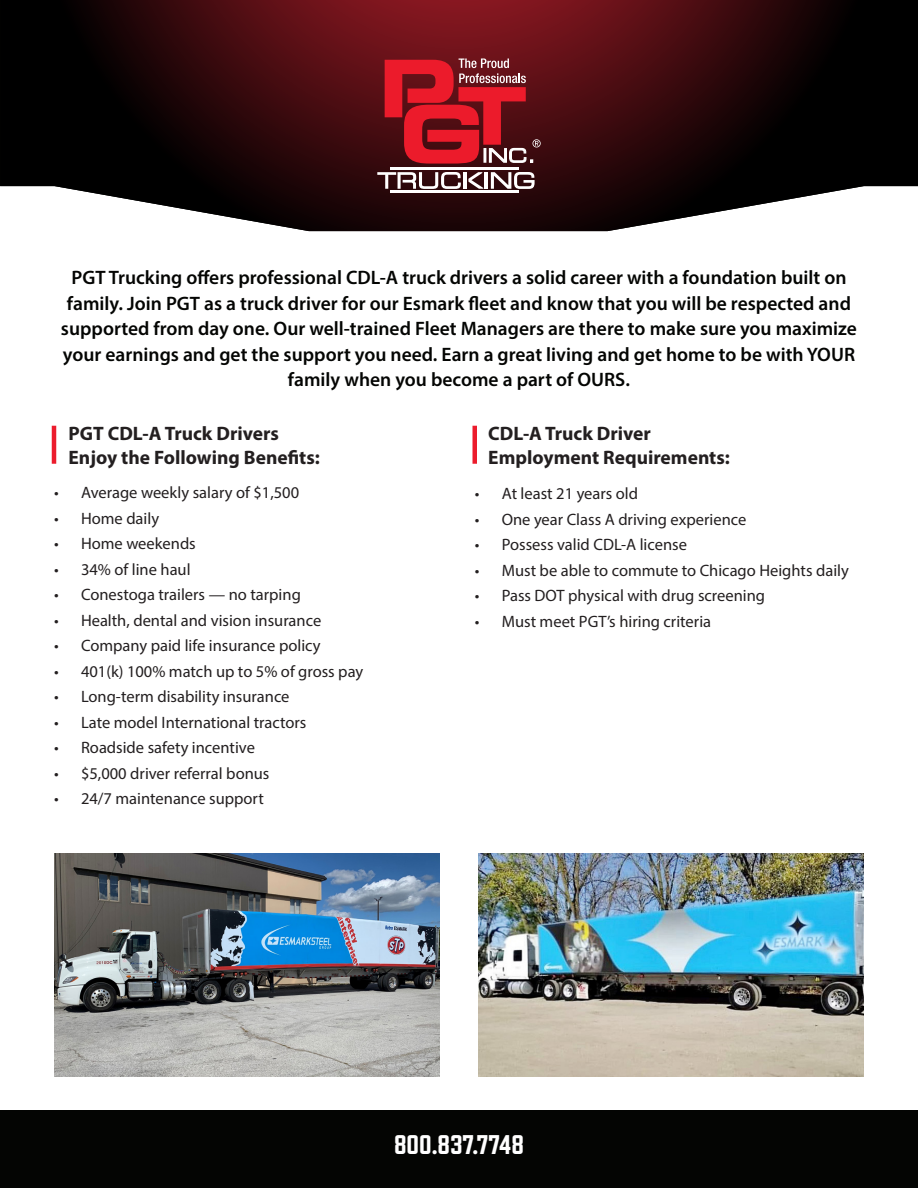
<style>
.page{position:relative;width:918px;height:1188px;background:#fff}
.page>*{position:absolute;margin:0;border:0;box-sizing:border-box;transform-origin:0 0}
.t1{font:800 27px "Refrigerator Deluxe";color:#fff}
.t2{font:600 19.5px/25.5px "Myriad Pro";color:#040503;text-align:center}
.t3{font:700 19.5px/23.4px "Myriad Pro";color:#231f20}
.t4{font:16.5px "Myriad Pro";color:#231f20}
</style>
<div class="page">
<img style="left:0;top:0;width:918px;height:231px">
<img style="left:54px;top:853px;width:386px;height:224px">
<img style="left:478px;top:853px;width:386px;height:223px">
<div style="left:0;top:1110px;width:918px;height:78px;background:#040503"></div>
<hr style="left:391px;top:168px;width:128px;height:2px;background:#fff">
<hr style="left:391px;top:190px;width:128px;height:3px;background:#fff">
<hr style="left:485px;top:172px;width:3px;height:17px;background:#fff">
<svg style="left:491px;top:172px;width:44px;height:17px"></svg>
<hr style="left:463px;top:172px;width:3px;height:17px;background:#fff">
<svg style="left:468px;top:172px;width:16px;height:17px"></svg>
<svg style="left:377px;top:172px;width:84px;height:17px"></svg>
<svg style="left:385px;top:58px;width:156px;height:106px;background:#a2202a"></svg>
<hr style="left:52px;top:426px;width:4px;height:38px;background:#ec1c2d">
<div style="left:472px;top:426px;width:5px;height:38px;background:#ec1c2d"></div>
<p class="t2" style="left:61px;top:264px;width:798px">PGT Trucking offers professional CDL-A truck drivers a solid career with a foundation built on family. Join PGT as a truck driver for our Esmark fleet and know that you will be respected and supported from day one. Our well-trained Fleet Managers are there to make sure you maximize your earnings and get the support you need. Earn a great living and get home to be with YOUR family when you become a part of OURS.</p>
<p class="t3" style="left:69px;top:421px;width:253px">PGT CDL-A Truck Drivers<br>Enjoy the Following Benefits:</p>
<p class="t4" style="left:54px;top:483px;width:247px">• Average weekly salary of $1,500</p>
<p class="t4" style="left:54px;top:508px;width:107px">• Home daily</p>
<p class="t4" style="left:54px;top:534px;width:143px">• Home weekends</p>
<p class="t4" style="left:54px;top:559px;width:138px">• 34% of line haul</p>
<p class="t4" style="left:54px;top:585px;width:248px">• Conestoga trailers — no tarping</p>
<p class="t4" style="left:54px;top:610px;width:269px">• Health, dental and vision insurance</p>
<p class="t4" style="left:54px;top:636px;width:268px">• Company paid life insurance policy</p>
<p class="t4" style="left:54px;top:661px;width:311px">• 401(k) 100% match up to 5% of gross pay</p>
<p class="t4" style="left:54px;top:687px;width:237px">• Long-term disability insurance</p>
<p class="t4" style="left:54px;top:712px;width:254px">• Late model International tractors</p>
<p class="t4" style="left:54px;top:738px;width:202px">• Roadside safety incentive</p>
<p class="t4" style="left:54px;top:763px;width:217px">• $5,000 driver referral bonus</p>
<p class="t4" style="left:54px;top:789px;width:211px">• 24/7 maintenance support</p>
<p class="t3" style="left:488px;top:421px;width:243px">CDL-A Truck Driver<br>Employment Requirements:</p>
<p class="t4" style="left:475px;top:484px;width:165px">• At least 21 years old</p>
<p class="t4" style="left:475px;top:509px;width:273px">• One year Class A driving experience</p>
<p class="t4" style="left:475px;top:535px;width:214px">• Possess valid CDL-A license</p>
<p class="t4" style="left:475px;top:560px;width:376px">• Must be able to commute to Chicago Heights daily</p>
<p class="t4" style="left:475px;top:586px;width:292px">• Pass DOT physical with drug screening</p>
<p class="t4" style="left:475px;top:611px;width:238px">• Must meet PGT’s hiring criteria</p>
<p class="t1" style="left:394px;top:1130px;width:131px">800.837.7748</p>
</div>
